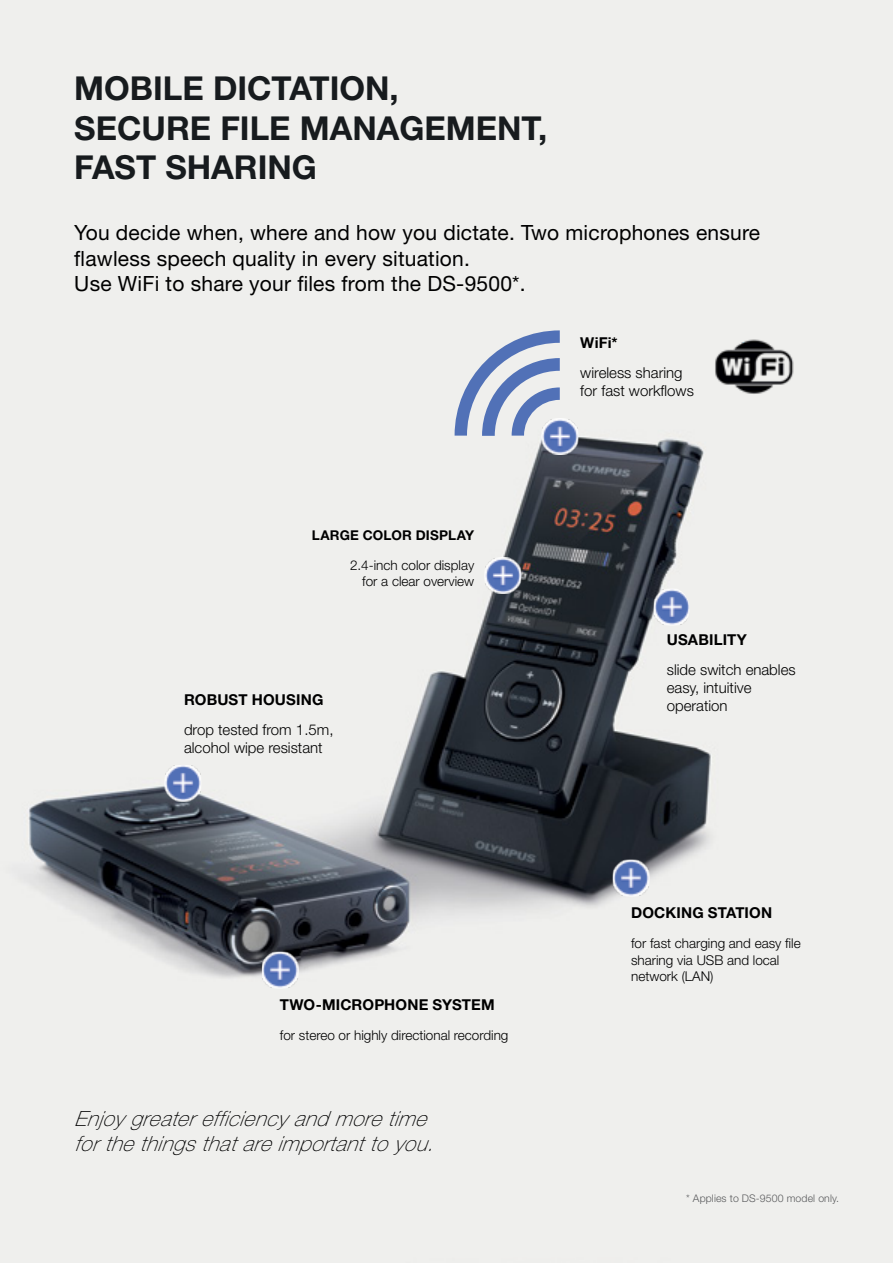
<style>
.page{position:relative;width:893px;height:1263px;background:#fff}
.page>*{position:absolute;margin:0;border:0;box-sizing:border-box;transform-origin:0 0}
.t1{font:700 33px/39.6px "Helvetica Neue LT Std";color:#171b1e}
.t2{font:21px/25.2px "Helvetica Neue LT Std";letter-spacing:.01em;color:#000}
.t3{font:italic 100 21px/25.2px "Helvetica Neue LT Pro";color:#000}
.t4{font:300 15px/18px "Helvetica Neue LT Std";color:#000}
.t5{font:700 15px "Helvetica Neue LT Std";letter-spacing:.01em;color:#000}
.t6{font:300 13.5px/16.2px "Helvetica Neue LT Std";color:#000}
.t7{font:700 13.5px "Helvetica Neue LT Std";letter-spacing:.015em;color:#000}
.t8{font:300 10.5px "Helvetica Neue LT Std";letter-spacing:.01em;color:#5a5b5d}
</style>
<div class="page">
<img style="left:0;top:0;width:893px;height:1263px">
<img style="left:484px;top:557px;width:37px;height:37px">
<img style="left:654px;top:589px;width:36px;height:36px">
<img style="left:710px;top:338px;width:88px;height:56px">
<img style="left:164px;top:765px;width:37px;height:37px">
<img style="left:262px;top:952px;width:37px;height:36px">
<img style="left:613px;top:860px;width:36px;height:36px">
<img style="left:541px;top:418px;width:37px;height:37px">
<svg style="left:455px;top:330px;width:105px;height:106px;background:#b1bdd7"></svg>
<h1 class="t1" style="left:74px;top:68px;width:474px">MOBILE DICTATION,<br>SECURE FILE MANAGEMENT,<br>FAST SHARING</h1>
<h2 class="t2" style="left:74px;top:220px;width:687px">You decide when, where and how you dictate. Two microphones ensure flawless speech quality in every situation.<br>Use WiFi to share your files from the DS-9500*.</h2>
<p class="t7" style="left:312px;top:526px;width:164px">LARGE COLOR DISPLAY</p>
<p class="t6" style="left:350px;top:556px;width:126px;text-align:right">2.4-inch color display for a clear overview</p>
<p class="t5" style="left:184px;top:690px;width:141px">ROBUST HOUSING</p>
<p class="t4" style="left:184px;top:720px;width:151px">drop tested from 1.5m, alcohol wipe resistant</p>
<p class="t5" style="left:280px;top:995px;width:216px">TWO-MICROPHONE SYSTEM</p>
<p class="t6" style="left:280px;top:1026px;width:230px">for stereo or highly directional recording</p>
<h2 class="t3" style="left:74px;top:1105px;width:369px">Enjoy greaterefficiency andmoretime forthethingsthatareimportanttoyou.</h2>
<p class="t5" style="left:580px;top:333px;width:39px">WiFi*</p>
<p class="t4" style="left:580px;top:363px;width:115px">wireless sharing for fast workflows</p>
<p class="t5" style="left:667px;top:630px;width:82px">USABILITY</p>
<p class="t4" style="left:667px;top:660px;width:130px">slide switch enables easy, intuitive operation</p>
<p class="t5" style="left:631px;top:904px;width:142px">DOCKING STATION</p>
<p class="t6" style="left:631px;top:935px;width:171px">for fast charging and easy file sharing via USB and local network (LAN)</p>
<p class="t8" style="left:686px;top:1192px;width:154px">* Applies to DS-9500 model only.</p>
</div>
